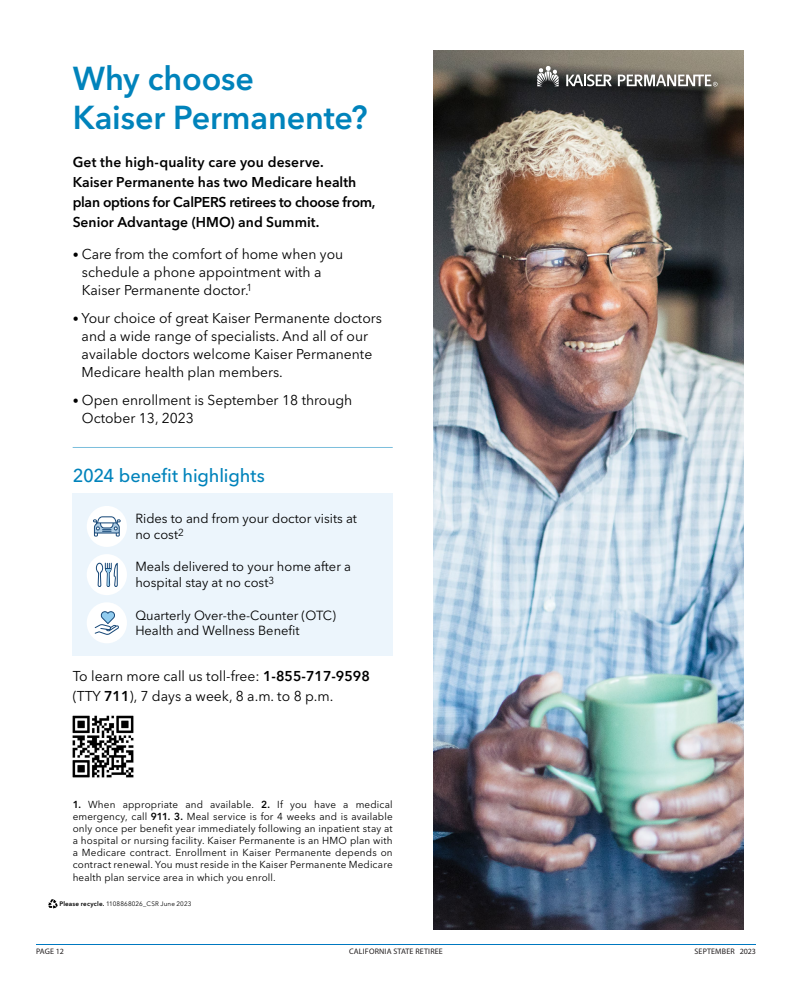
<style>
.page{position:relative;width:792px;height:990px;background:#fff}
.page>*{position:absolute;margin:0;border:0;box-sizing:border-box;transform-origin:0 0}
.t1{font:600 32.9px/39.5px "Avenir Next LT Pro";letter-spacing:-.005em;color:#0083bb}
.t2{font:500 18.5px "Avenir Next LT Pro";letter-spacing:-.01em;color:#0083bb}
.t3{font:14.2px/18.2px "Avenir Next LT Pro";color:#000}
.t4{font:600 14.2px/20.2px "Avenir Next LT Pro";color:#000}
.t5{font:13.1px/15.8px "Avenir Next LT Pro";color:#000}
.t6{font:10.1px/12.1px "Avenir Next LT Pro";letter-spacing:.015em;color:#000;text-align:justify}
.t7{font:8px "Myriad Pro";letter-spacing:.02em;color:#231f20}
.t8{font:6.4px "Avenir Next LT Pro";letter-spacing:.02em;color:#000}
.s1{font-size:12.1px}
.s2{font-weight:600}
</style>
<div class="page">
<hr style="left:36px;top:944px;width:720px;height:1px;background:#0078c0">
<div style="left:73px;top:493px;width:320px;height:163px;background:#ecf5fc"></div>
<img style="left:434px;top:50px;width:310px;height:879px">
<svg style="left:48px;top:899px;width:10px;height:10px"></svg>
<div style="left:87px;top:506px;width:40px;height:41px;background:#fff;border-radius:50%"></div>
<svg style="left:93px;top:516px;width:28px;height:21px"></svg>
<div style="left:87px;top:554px;width:40px;height:41px;background:#fff;border-radius:50%"></div>
<svg style="left:96px;top:562px;width:22px;height:25px"></svg>
<div style="left:87px;top:602px;width:40px;height:41px;background:#fff;border-radius:50%"></div>
<svg style="left:95px;top:611px;width:24px;height:24px"></svg>
<hr style="left:73px;top:447px;width:320px;height:1px;background:#0083bb">
<svg style="left:537px;top:66px;width:22px;height:20px"></svg>
<svg style="left:566px;top:74px;width:46px;height:12px"></svg>
<svg style="left:618px;top:75px;width:100px;height:12px"></svg>
<img style="left:72px;top:715px;width:62px;height:63px">
<p class="t1" style="left:73px;top:58px;width:297px">Why choose<br>Kaiser Permanente?</p>
<p class="t4" style="left:73px;top:151px;width:304px">Get the high-quality care you deserve.<br>Kaiser Permanente has two Medicare health plan options for CalPERS retirees to choose from, Senior Advantage (HMO) and Summit.</p>
<p class="t3" style="left:82px;top:245px;width:263px;text-indent:-9px"><span class="s1">•</span> Care from the comfort of home when you schedule a phone appointment with a<br>Kaiser Permanente doctor.<sup>1</sup></p>
<p class="t3" style="left:82px;top:309px;width:302px;text-indent:-9px"><span class="s1">•</span> Your choice of great Kaiser Permanente doctors and a wide range of specialists. And all of our available doctors welcome Kaiser Permanente Medicare health plan members.</p>
<p class="t3" style="left:82px;top:391px;width:272px;text-indent:-9px"><span class="s1">•</span> Open enrollment is September 18 through<br>October 13, 2023</p>
<p class="t2" style="left:73px;top:464px;width:194px">2024 benefit highlights</p>
<p class="t5" style="left:135px;top:510px;width:223px">Rides to and from your doctor visits at no cost<sup>2</sup></p>
<p class="t5" style="left:135px;top:559px;width:217px">Meals delivered to your home after a hospital stay at no cost<sup>3</sup></p>
<p class="t5" style="left:135px;top:607px;width:202px">Quarterly Over-the-Counter (OTC)<br>Health and Wellness Benefit</p>
<p class="t3" style="left:73px;top:665px;width:299px;line-height:20.4px">To learn more call us toll-free: <span class="s2">1-855-717-9598 </span>(TTY <span class="s2">711</span>), 7 days a week, 8 a.m. to 8 p.m.</p>
<p class="t6" style="left:73px;top:798px;width:322px"><span class="s2">1.</span> When appropriate and available. <span class="s2">2.</span> If you have a medical emergency, call <span class="s2">911. 3.</span> Meal service is for 4 weeks and is available only once per benefit year immediately following an inpatient stay at a hospital or nursing facility. Kaiser Permanente is an HMO plan with a Medicare contract. Enrollment in Kaiser Permanente depends on contract renewal. You must reside in the Kaiser Permanente Medicare health plan service area in which you enroll.</p>
<p class="t8" style="left:59px;top:900px;width:134px"><span class="s2">Please recycle.</span> 1108868026_CSR June 2023</p>
<p class="t7" style="left:36px;top:946px;width:29px">PAGE 12</p>
<p class="t7" style="left:349px;top:946px;width:95px">CALIFORNIA STATE RETIREE</p>
<p class="t7" style="left:694px;top:946px;width:63px">SEPTEMBER 2023</p>
</div>
